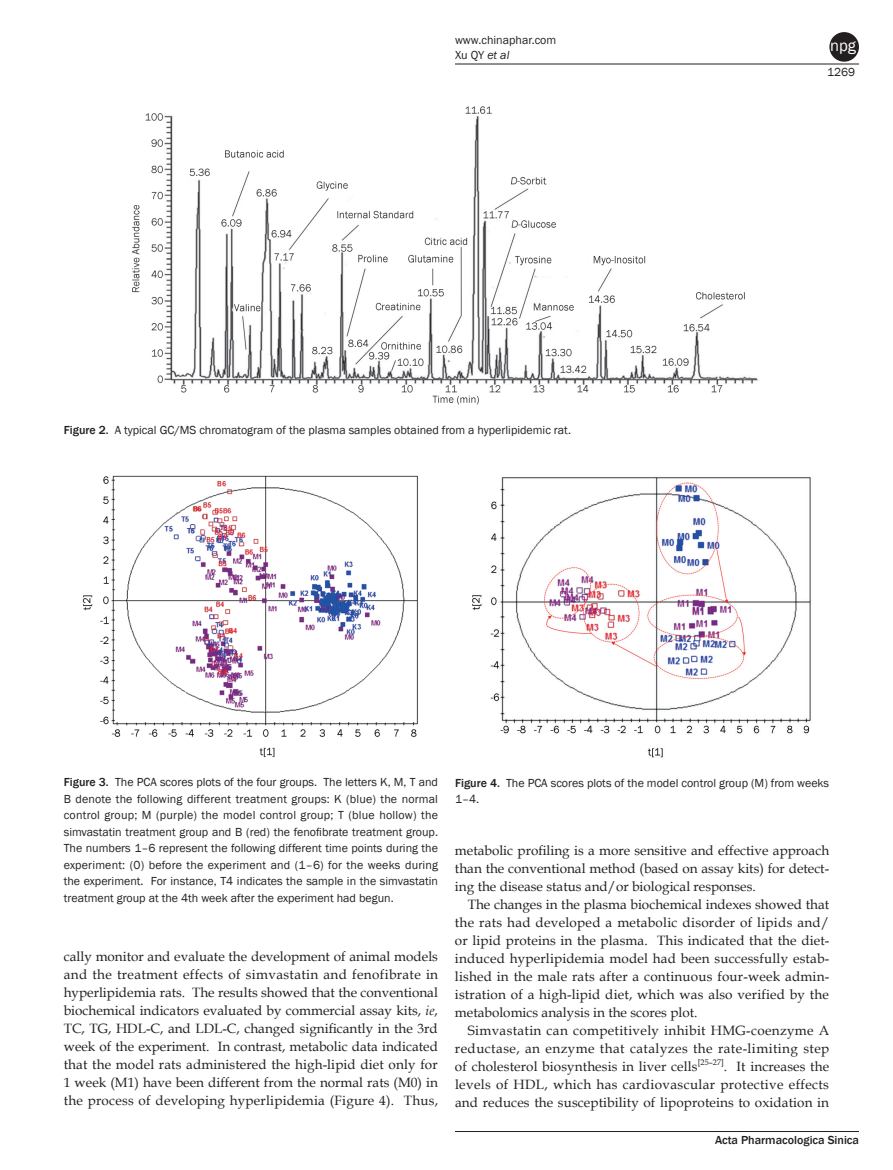
<style>
.page{position:relative;width:893px;height:1170px;background:#fff}
.page>*{position:absolute;margin:0;border:0;box-sizing:border-box;transform-origin:0 0}
.t1{font:16.5px "Franklin Gothic";color:#fff}
.t2{font:13.5px/18px "Book Antiqua";letter-spacing:.005em;color:#231f20;text-align:justify}
.t3{font:12px/16.5px "Franklin Gothic";color:#231f20}
.t4{font:500 12px "Franklin Gothic";color:#231f20}
.s1{font-style:italic}
.s2{font-weight:500}
</style>
<div class="page">
<hr style="left:455px;top:64px;width:404px;height:1px;background:#231f20">
<hr style="left:455px;top:1131px;width:404px;height:1px;background:#231f20">
<div style="left:829px;top:32px;width:30px;height:30px;background:#231f20;border-radius:50%"></div>
<img style="left:132px;top:106px;width:626px;height:299px">
<img style="left:472px;top:477px;width:339px;height:281px">
<img style="left:82px;top:475px;width:336px;height:283px">
<p class="t3" style="left:455px;top:32px;width:103px;line-height:15px">www.chinaphar.com<br>Xu QY <span class="s1">et al</span></p>
<p class="t3" style="left:64px;top:421px;width:509px"><span class="s2">Figure 2.</span> A typical GC/MS chromatogram of the plasma samples obtained from a hyperlipidemic rat.</p>
<p class="t1" style="left:830px;top:35px;width:27px">npg</p>
<p class="t3" style="left:827px;top:64px;width:30px">1269</p>
<p class="t3" style="left:64px;top:774px;width:376px;text-align:justify"><span class="s2">Figure 3.</span> The PCA scores plots of the four groups. The letters K, M, T and B denote the following different treatment groups: K (blue) the normal control group; M (purple) the model control group; T (blue hollow) the simvastatin treatment group and B (red) the fenofibrate treatment group.<br>The numbers 1–6 represent the following different time points during the experiment: (0) before the experiment and (1–6) for the weeks during the experiment. For instance, T4 indicates the sample in the simvastatin treatment group at the 4th week after the experiment had begun.</p>
<p class="t2" style="left:64px;top:947px;width:376px">cally monitor and evaluate the development of animal models and the treatment effects of simvastatin and fenofibrate in hyperlipidemia rats. The results showed that the conventional biochemical indicators evaluated by commercial assay kits, <span class="s1">ie</span>, TC, TG, HDL-C, and LDL-C, changed significantly in the 3rd week of the experiment. In contrast, metabolic data indicated that the model rats administered the high-lipid diet only for 1 week (M1) have been different from the normal rats (M0) in the process of developing hyperlipidemia (Figure 4). Thus,</p>
<p class="t3" style="left:455px;top:774px;width:376px"><span class="s2">Figure 4.</span> The PCA scores plots of the model control group (M) from weeks<br>1–4.</p>
<p class="t2" style="left:455px;top:840px;width:376px">metabolic profiling is a more sensitive and effective approach than the conventional method (based on assay kits) for detect&shy;ing the disease status and/or biological responses.</p>
<p class="t2" style="left:455px;top:894px;width:376px;text-indent:13px">The changes in the plasma biochemical indexes showed that the rats had developed a metabolic disorder of lipids and/ or lipid proteins in the plasma. This indicated that the diet&shy;induced hyperlipidemia model had been successfully estab&shy;lished in the male rats after a continuous four-week admin&shy;istration of a high-lipid diet, which was also verified by the metabolomics analysis in the scores plot.</p>
<p class="t2" style="left:455px;top:1020px;width:376px;text-indent:13px">Simvastatin can competitively inhibit HMG-coenzyme A reductase, an enzyme that catalyzes the rate-limiting step of cholesterol biosynthesis in liver cells<sup>[25–27]</sup>. It increases the levels of HDL, which has cardiovascular protective effects and reduces the susceptibility of lipoproteins to oxidation in</p>
<p class="t4" style="left:715px;top:1132px;width:145px">Acta Pharmacologica Sinica</p>
</div>
